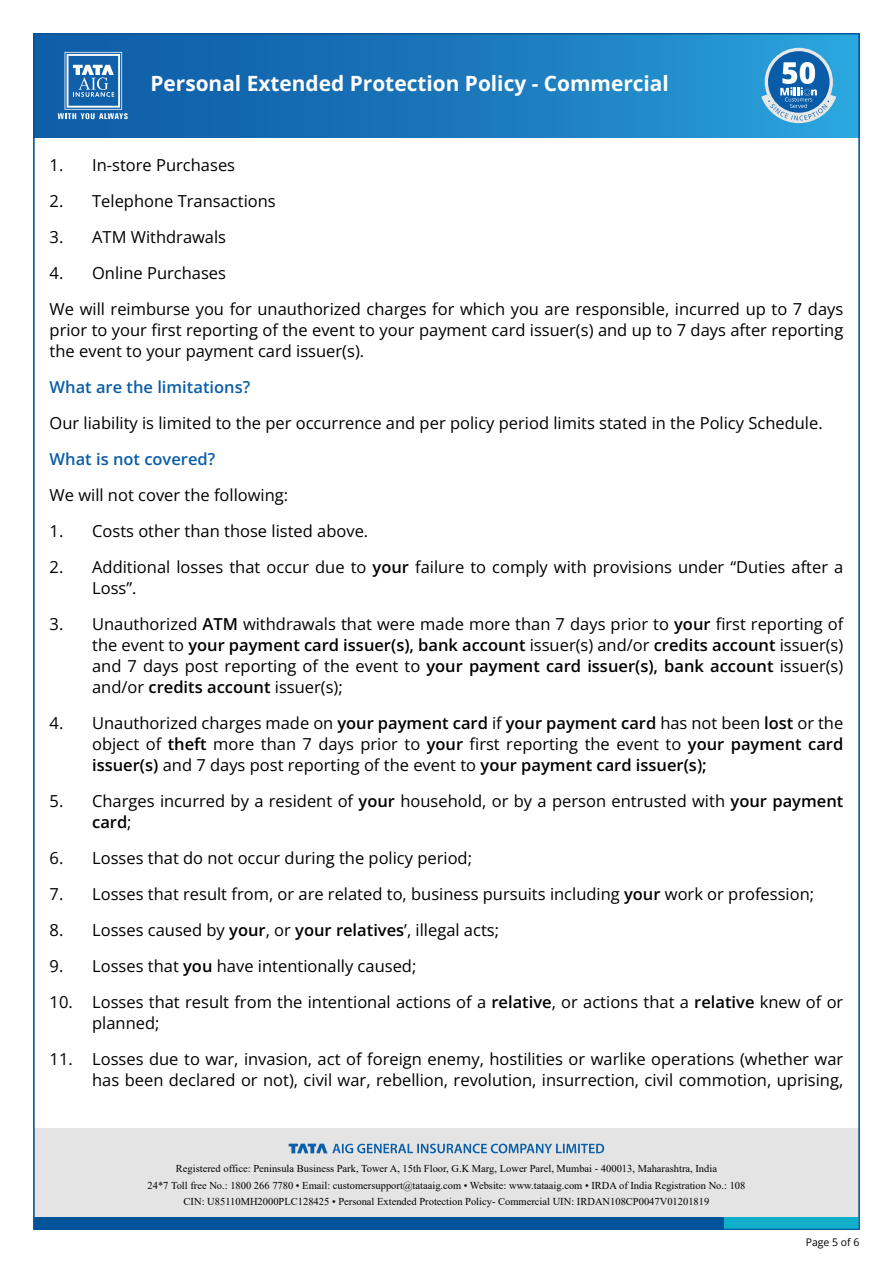
<style>
.page{position:relative;width:893px;height:1263px;background:#fff}
.page>*{position:absolute;margin:0;border:0;box-sizing:border-box;transform-origin:0 0}
.t1{font:700 21px "Open Sans";color:#fff}
.t2{font:16.5px/21px "Open Sans";color:#010101}
.t3{font:600 16.5px "Open Sans";color:#0a5da7}
.t4{font:10.5px/16.5px "Times New Roman";color:#010101;text-align:center}
.t5{font:10.5px "Open Sans";color:#010101}
.s1{font-weight:600}
</style>
<div class="page">
<div style="left:34px;top:1128px;width:825px;height:92px;background:#e3e4e3"></div>
<svg style="left:289px;top:1144px;width:315px;height:9px"></svg>
<div style="left:34px;top:34px;width:825px;height:103px;background:linear-gradient(to right,#0c55a1,#2aa0d9)"></div>
<svg style="left:58px;top:52px;width:70px;height:67px;background:#4d88bf"></svg>
<div style="left:34px;top:1217px;width:697px;height:12px;background:#01539a"></div>
<div style="left:724px;top:1217px;width:135px;height:12px;background:#13aec9"></div>
<svg style="left:765px;top:48px;width:68px;height:68px"></svg>
<div style="left:768px;top:51px;width:62px;height:62px;background:#085ca8;border-radius:50%"></div>
<svg style="left:761px;top:62px;width:75px;height:61px"></svg>
<p class="t1" style="left:150px;top:68px;width:520px">Personal Extended Protection Policy - Commercial</p>
<p class="t2" style="left:50px;top:154px;width:187px">1. In-store Purchases</p>
<p class="t2" style="left:50px;top:190px;width:228px">2. Telephone Transactions</p>
<p class="t2" style="left:50px;top:226px;width:178px">3. ATM Withdrawals</p>
<p class="t2" style="left:50px;top:255px;width:795px;line-height:36px">4. Online Purchases<br>We will reimburse you for unauthorized charges for which you are responsible, incurred up to 7 days</p>
<p class="t2" style="left:50px;top:319px;width:795px">prior to your first reporting of the event to your payment card issuer(s) and up to 7 days after reporting the event to your payment card issuer(s).</p>
<p class="t3" style="left:50px;top:376px;width:202px">What are the limitations?</p>
<p class="t2" style="left:50px;top:412px;width:775px">Our liability is limited to the per occurrence and per policy period limits stated in the Policy Schedule.</p>
<p class="t3" style="left:50px;top:448px;width:167px">What is not covered?</p>
<p class="t2" style="left:50px;top:484px;width:240px">We will not cover the following:</p>
<p class="t2" style="left:50px;top:520px;width:320px">1. Costs other than those listed above.</p>
<p class="t2" style="left:92px;top:556px;width:753px;text-indent:-43px">2. Additional losses that occur due to <span class="s1">your</span> failure to comply with provisions under “Duties after a<br>Loss”.</p>
<p class="t2" style="left:92px;top:613px;width:753px;text-align:justify;text-indent:-43px">3. Unauthorized <span class="s1">ATM</span> withdrawals that were made more than 7 days prior to <span class="s1">your</span> first reporting of the event to <span class="s1">your payment card issuer(s), bank account</span> issuer(s) and/or <span class="s1">credits account</span> issuer(s) and 7 days post reporting of the event to <span class="s1">your payment card issuer(s), bank account</span> issuer(s) and/or <span class="s1">credits account</span> issuer(s);</p>
<p class="t2" style="left:92px;top:712px;width:753px;text-align:justify;text-indent:-43px">4. Unauthorized charges made on <span class="s1">your payment card</span> if <span class="s1">your payment card</span> has not been <span class="s1">lost</span> or the object of <span class="s1">theft</span> more than 7 days prior to <span class="s1">your</span> first reporting the event to <span class="s1">your payment card issuer(s)</span> and 7 days post reporting of the event to <span class="s1">your payment card issuer(s);</span></p>
<p class="t2" style="left:92px;top:790px;width:753px;text-indent:-43px">5. Charges incurred by a resident of <span class="s1">your</span> household, or by a person entrusted with <span class="s1">your payment card</span>;</p>
<p class="t2" style="left:50px;top:847px;width:424px">6. Losses that do not occur during the policy period;</p>
<p class="t2" style="left:50px;top:883px;width:766px">7. Losses that result from, or are related to, business pursuits including <span class="s1">your</span> work or profession;</p>
<p class="t2" style="left:50px;top:919px;width:451px">8. Losses caused by <span class="s1">your</span>, or <span class="s1">your relatives</span>’, illegal acts;</p>
<p class="t2" style="left:50px;top:955px;width:368px">9. Losses that <span class="s1">you</span> have intentionally caused;</p>
<p class="t2" style="left:92px;top:991px;width:753px;text-indent:-43px">10. Losses that result from the intentional actions of a <span class="s1">relative</span>, or actions that a <span class="s1">relative</span> knew of or planned;</p>
<p class="t2" style="left:50px;top:1048px;width:795px;text-align:right">11. Losses due to war, invasion, act of foreign enemy, hostilities or warlike operations (whether war has been declared or not), civil war, rebellion, revolution, insurrection, civil commotion, uprising,</p>
<p class="t4" style="left:148px;top:1160px;width:599px">Registered office: Peninsula Business Park, Tower A, 15th Floor, G.K Marg, Lower Parel, Mumbai - 400013, Maharashtra, India<br>24*7 Toll free No.: 1800 266 7780 • Email: customersupport@tataaig.com • Website: www.tataaig.com • IRDA of India Registration No.: 108<br>CIN: U85110MH2000PLC128425 • Personal Extended Protection Policy- Commercial UIN: IRDAN108CP0047V01201819</p>
<p class="t5" style="left:806px;top:1234px;width:55px">Page 5 of 6</p>
</div>
